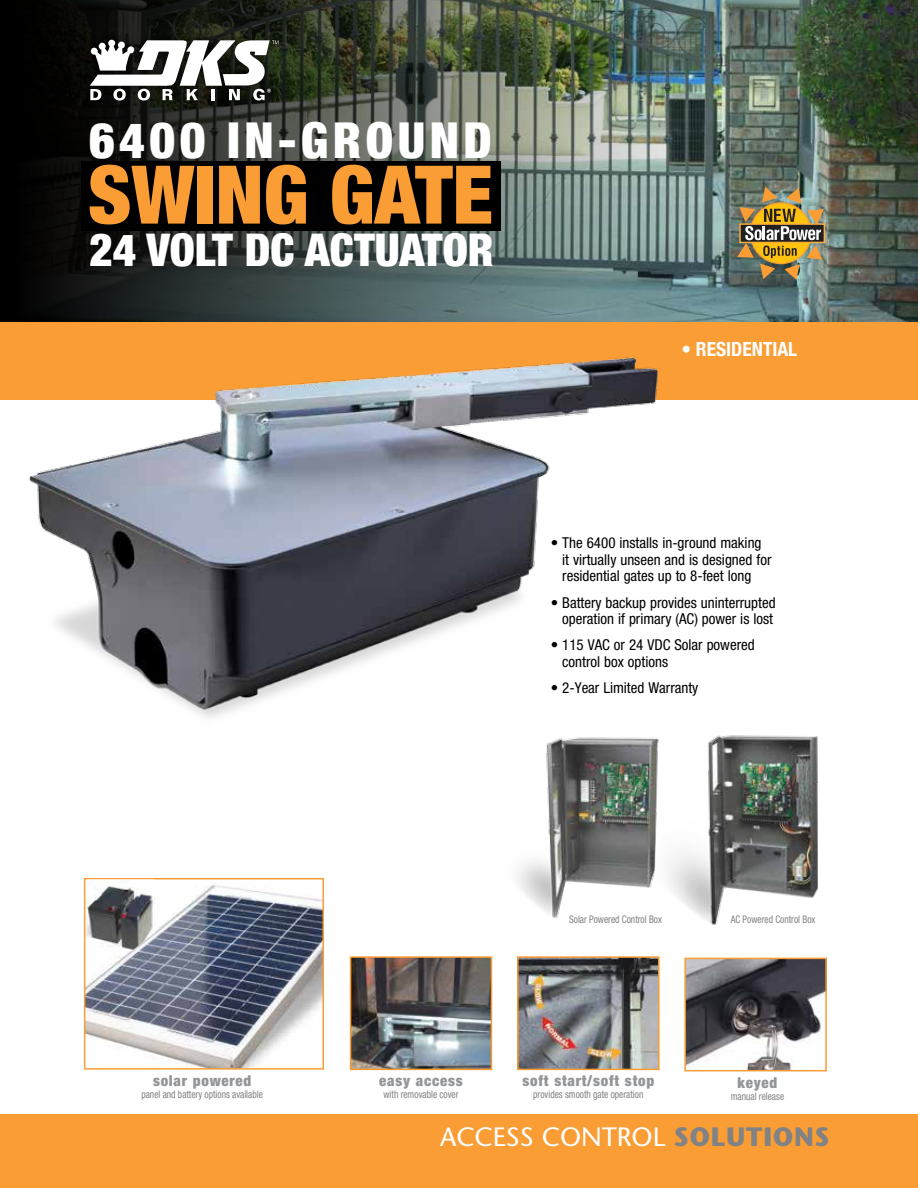
<style>
.page{position:relative;width:918px;height:1188px;background:#fff}
.page>*{position:absolute;margin:0;border:0;box-sizing:border-box;transform-origin:0 0}
.t1{font:900 condensed 81px "Helvetica Neue";color:#f99d34}
.t2{font:900 condensed 49.5px "Helvetica Neue";letter-spacing:.09em;color:#fff}
.t3{font:900 condensed 45px "Helvetica Neue";color:#fff}
.t4{font:26.55px "Stone Sans";color:#fff}
.t5{font:700 condensed 19.5px "Helvetica Neue";color:#fff}
.t6{font:condensed 15px/16.5px "Helvetica Neue";color:#000}
.t7{font:900 condensed 15px "Helvetica Neue";letter-spacing:.05em;color:#939598}
.t8{font:condensed 10.5px "Helvetica Neue";color:#808285;scale:.9 1}
.s1{font-weight:700;color:#808285}
</style>
<div class="page">
<img style="left:0;top:0;width:918px;height:322px">
<div style="left:0;top:1114px;width:918px;height:74px;background:#f99d34"></div>
<img style="left:687px;top:961px;width:137px;height:107px">
<div style="left:684px;top:958px;width:143px;height:113px;border:2px solid #f99d34"></div>
<img style="left:353px;top:959px;width:136px;height:108px">
<div style="left:350px;top:956px;width:142px;height:114px;border:2px solid #f99d34"></div>
<img style="left:520px;top:959px;width:137px;height:108px">
<div style="left:517px;top:956px;width:143px;height:114px;border:2px solid #f99d34"></div>
<div style="left:739px;top:223px;width:86px;height:20px;border:1px solid #faaf3b"></div>
<img style="left:737px;top:187px;width:87px;height:93px">
<div style="left:81px;top:31px;width:206px;height:79px;background:#000;opacity:.75"></div>
<svg style="left:90px;top:40px;width:188px;height:61px"></svg>
<div style="left:0;top:322px;width:918px;height:78px;background:#f99d34"></div>
<img style="left:29px;top:357px;width:629px;height:361px">
<img style="left:669px;top:735px;width:149px;height:190px">
<img style="left:518px;top:737px;width:141px;height:181px">
<img style="left:87px;top:884px;width:234px;height:183px">
<div style="left:84px;top:878px;width:240px;height:192px;border:2px solid #f99d34"></div>
<img style="left:86px;top:880px;width:69px;height:70px">
<div style="left:81px;top:161px;width:419px;height:69px;background:#000"></div>
<h2 class="t2" style="left:89px;top:109px;width:404px">6400 IN-GROUND</h2>
<h1 class="t1" style="left:88px;top:145px;width:407px">SWING GATE</h1>
<h3 class="t3" style="left:90px;top:222px;width:379px">24 VOLT DC ACTUATOR</h3>
<h3 class="t5" style="left:681px;top:337px;width:117px">• RESIDENTIAL</h3>
<p class="t6" style="left:562px;top:535px;width:211px;text-indent:-11px">• The 6400 installs in-ground making it virtually unseen and is designed for residential gates up to 8-feet long</p>
<p class="t6" style="left:551px;top:594px;width:226px;text-align:center">• Battery backup provides uninterrupted operation if primary (AC) power is lost</p>
<p class="t6" style="left:562px;top:637px;width:194px;text-indent:-11px">• 115 VAC or 24 VDC Solar powered control box options</p>
<p class="t6" style="left:551px;top:679px;width:149px">• 2-Year Limited Warranty</p>
<p class="t8" style="left:569px;top:914px;width:105px">Solar Powered Control Box</p>
<p class="t8" style="left:731px;top:914px;width:96px">AC Powered Control Box</p>
<p class="t7" style="left:153px;top:1072px;width:100px">solar powered</p>
<p class="t8" style="left:141px;top:1089px;width:137px">panel and battery options available</p>
<p class="t7" style="left:522px;top:1072px;width:133px">soft start/soft stop</p>
<p class="t8" style="left:533px;top:1088px;width:124px">provides smooth gate operation</p>
<h3 class="t4" style="left:440px;top:1120px;width:389px">ACCESS CONTROL <span class="s1">SOLUTIONS</span></h3>
<p class="t7" style="left:738px;top:1073px;width:41px">keyed</p>
<p class="t8" style="left:731px;top:1090px;width:61px">manual release</p>
<p class="t7" style="left:379px;top:1072px;width:85px">easy access</p>
<p class="t8" style="left:384px;top:1088px;width:85px">with removable cover</p>
</div>
